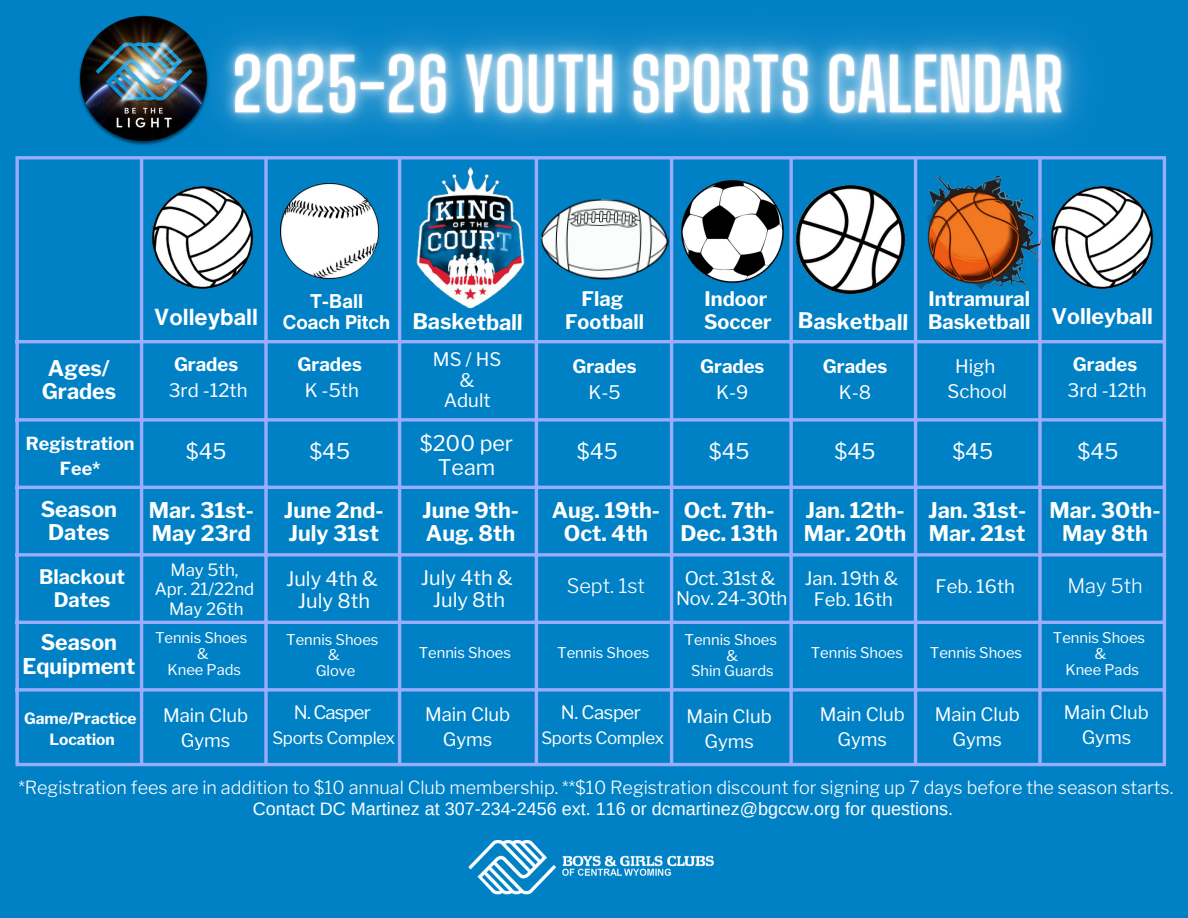
<style>
.page{position:relative;width:1188px;height:918px;background:#0081c6}
.page>*{position:absolute;margin:0;border:0;box-sizing:border-box;transform-origin:0 0}
.t1{font:700 22.65px "Helvetica Now Text";color:#fff}
.t2{font:700 21.45px/23.7px "Libre Franklin";color:#fff}
.t3{font:21.45px/23.7px "Libre Franklin";color:#fff;text-align:center}
.t4{font:700 19.95px/22.5px "Libre Franklin";color:#fff}
.t5{font:19.95px/22.5px "Libre Franklin";color:#fff;text-align:center}
.t6{font:300 19.95px "Libre Franklin";color:#fff}
.t7{font:700 19.8px/22.5px "Libre Franklin";color:#fff;text-align:center}
.t8{font:700 19.35px/21.3px "Helvetica Now Text";color:#fff;text-align:center}
.t9{font:18.6px/25.8px "Libre Franklin";color:#fff}
.t10{font:700 18.6px/25.8px "Libre Franklin";color:#fff;text-align:center}
.t11{font:18.6px/20.2px "Libre Franklin";letter-spacing:-.025em;color:#fff;text-align:center}
.t12{font:18.45px/24.8px "Libre Franklin";color:#fff;text-align:center}
.t13{font:300 18px "Libre Franklin";color:#fff}
.t14{font:18px "Arimo";color:#fff}
.t15{font:700 18px/24.8px "Libre Franklin";color:#fff;text-align:center}
.t16{font:16.95px "Libre Franklin";letter-spacing:-.02em;color:#fff}
.t17{font:16.8px "Libre Franklin";color:#fff}
.t18{font:700 15.45px "Libre Franklin";color:#fff}
.t19{font:14.7px "Libre Franklin";color:#fff}
.s1{font-weight:400}
.s2{font-weight:700}
</style>
<div class="page">
<svg style="left:15px;top:160px;width:4px;height:603px;background:#81a5f6"></svg>
<hr style="left:140px;top:160px;width:3px;height:603px;background:#99acff">
<svg style="left:264px;top:210px;width:4px;height:553px;background:#81a5f6"></svg>
<hr style="left:398px;top:160px;width:3px;height:603px;background:#99acff">
<hr style="left:535px;top:160px;width:3px;height:603px;background:#99acff">
<hr style="left:670px;top:160px;width:3px;height:603px;background:#99acff">
<svg style="left:789px;top:210px;width:4px;height:553px;background:#81a5f6"></svg>
<hr style="left:914px;top:160px;width:3px;height:603px;background:#99acff">
<svg style="left:1038px;top:295px;width:4px;height:468px;background:#81a5f6"></svg>
<hr style="left:1163px;top:160px;width:3px;height:603px;background:#99acff">
<svg style="left:15px;top:156px;width:1151px;height:4px"></svg>
<hr style="left:15px;top:340px;width:1151px;height:3px;background:#99acff">
<svg style="left:15px;top:418px;width:1148px;height:4px;background:#82a5f6"></svg>
<hr style="left:15px;top:486px;width:1151px;height:3px;background:#99acff">
<svg style="left:15px;top:553px;width:1148px;height:4px;background:#82a5f6"></svg>
<hr style="left:15px;top:621px;width:1151px;height:3px;background:#99acff">
<svg style="left:15px;top:688px;width:1148px;height:4px;background:#82a5f6"></svg>
<hr style="left:15px;top:763px;width:1151px;height:3px;background:#99acff">
<img style="left:468px;top:840px;width:246px;height:55px">
<img style="left:152px;top:210px;width:102px;height:79px">
<img style="left:281px;top:210px;width:98px;height:69px">
<img style="left:1051px;top:210px;width:102px;height:79px">
<img style="left:913px;top:210px;width:131px;height:85px">
<img style="left:397px;top:210px;width:142px;height:106px">
<img style="left:681px;top:210px;width:103px;height:73px">
<img style="left:797px;top:210px;width:108px;height:83px">
<img style="left:541px;top:210px;width:129px;height:71px">
<img style="left:78px;top:15px;width:72px;height:130px">
<img style="left:150px;top:16px;width:996px;height:194px">
<h4 class="t4" style="left:565px;top:288px;width:80px;text-align:center">Flag<br>Football</h4>
<h4 class="t10" style="left:572px;top:354px;width:66px">Grades<br><span class="s1">K-5</span></h4>
<p class="t4" style="left:704px;top:288px;width:69px">Indoor<br>Soccer</p>
<h5 class="t4" style="left:928px;top:288px;width:104px">Intramural<br>Basketball</h5>
<h3 class="t8" style="left:283px;top:290px;width:109px">T-Ball<br>Coach Pitch</h3>
<h3 class="t10" style="left:298px;top:352px;width:66px">Grades<br><span class="s1">K -5th</span></h3>
<p class="t2" style="left:1052px;top:305px;width:103px">Volleyball</p>
<h3 class="t1" style="left:154px;top:299px;width:105px">Volleyball</h3>
<h5 class="t2" style="left:798px;top:309px;width:112px;rotate:1deg">Basketball</h5>
<h5 class="t2" style="left:413px;top:309px;width:112px;rotate:1deg">Basketball</h5>
<h2 class="t9" style="left:433px;top:350px;width:70px;line-height:20.2px;text-align:center">MS/HS &amp;<br>Adult</h2>
<h2 class="t3" style="left:420px;top:432px;width:95px">$200 per<br>Team</h2>
<p class="t9" style="left:169px;top:352px;width:80px"><span class="s2">Grades<br></span>3rd -12th</p>
<h5 class="t9" style="left:1068px;top:352px;width:80px"><span class="s2">Grades<br></span>3rd -12th</h5>
<h3 class="t9" style="left:948px;top:353px;width:61px;text-align:center">High<br>School</h3>
<h5 class="t10" style="left:700px;top:354px;width:66px">Grades<br><span class="s1">K-9</span></h5>
<h5 class="t10" style="left:823px;top:354px;width:66px">Grades<br><span class="s1">K-8</span></h5>
<p class="t2" style="left:42px;top:356px;width:76px">Ages/<br>Grades</p>
<p class="t15" style="left:26px;top:431px;width:110px">Registration<br>Fee*</p>
<h4 class="t3" style="left:1078px;top:440px;width:42px">$45</h4>
<h3 class="t3" style="left:186px;top:440px;width:42px">$45</h3>
<p class="t3" style="left:309px;top:440px;width:42px">$45</p>
<h5 class="t3" style="left:577px;top:440px;width:42px">$45</h5>
<h5 class="t3" style="left:709px;top:440px;width:42px">$45</h5>
<h5 class="t3" style="left:835px;top:440px;width:42px">$45</h5>
<h3 class="t3" style="left:952px;top:440px;width:42px">$45</h3>
<p class="t2" style="left:41px;top:497px;width:78px;text-align:center">Season<br>Dates</p>
<h2 class="t7" style="left:39px;top:566px;width:87px">Blackout<br>Dates</h2>
<h4 class="t2" style="left:22px;top:631px;width:114px;text-align:center">Season<br>Equipment</h4>
<p class="t18" style="left:24px;top:709px;width:114px">Game/Practice</p>
<p class="t18" style="left:49px;top:730px;width:67px">Location</p>
<h2 class="t2" style="left:149px;top:498px;width:107px">Mar. 31st-<br>May 23rd</h2>
<h2 class="t17" style="left:171px;top:560px;width:69px">May 5th,</h2>
<h2 class="t17" style="left:155px;top:579px;width:101px">Apr. 21/22nd</h2>
<h2 class="t17" style="left:169px;top:598px;width:76px">May 26th</h2>
<h5 class="t19" style="left:155px;top:629px;width:94px">Tennis Shoes</h5>
<h5 class="t19" style="left:197px;top:645px;width:13px">&amp;</h5>
<p class="t19" style="left:167px;top:660px;width:75px">Knee Pads</p>
<p class="t12" style="left:163px;top:703px;width:87px">Main Club<br>Gyms</p>
<p class="t2" style="left:284px;top:498px;width:101px">June 2nd-<br>July 31st</p>
<h4 class="t2" style="left:422px;top:498px;width:98px">June 9th-<br>Aug. 8th</h4>
<h2 class="t5" style="left:286px;top:567px;width:93px">July 4th &amp;<br>July 8th</h2>
<h2 class="t5" style="left:421px;top:566px;width:93px">July 4th &amp;<br>July 8th</h2>
<p class="t19" style="left:286px;top:630px;width:94px">Tennis Shoes</p>
<p class="t19" style="left:328px;top:646px;width:13px">&amp;</p>
<p class="t19" style="left:316px;top:662px;width:41px">Glove</p>
<h2 class="t19" style="left:419px;top:644px;width:94px">Tennis Shoes</h2>
<h2 class="t2" style="left:552px;top:498px;width:110px;text-align:center">Aug. 19th-<br>Oct. 4th</h2>
<h5 class="t2" style="left:680px;top:498px;width:99px">Oct. 7th-<br>Dec. 13th</h5>
<h6 class="t2" style="left:804px;top:498px;width:104px">Jan. 12th-<br>Mar. 20th</h6>
<p class="t6" style="left:567px;top:573px;width:80px">Sept. 1st</p>
<h5 class="t11" style="left:676px;top:568px;width:113px">Oct. 31st &amp;<br>Nov. 24-30th</h5>
<h5 class="t12" style="left:805px;top:569px;width:95px;line-height:20.2px">Jan. 19th &amp;<br>Feb. 16th</h5>
<h3 class="t2" style="left:928px;top:498px;width:100px">Jan. 31st-<br>Mar. 21st</h3>
<p class="t2" style="left:1050px;top:498px;width:112px;text-align:center">Mar. 30th-<br>May 8th</p>
<p class="t12" style="left:936px;top:574px;width:81px">Feb. 16th</p>
<p class="t6" style="left:1067px;top:574px;width:77px">May 5th</p>
<p class="t19" style="left:685px;top:631px;width:94px">Tennis Shoes</p>
<p class="t19" style="left:727px;top:647px;width:13px">&amp;</p>
<p class="t19" style="left:691px;top:662px;width:84px">Shin Guards</p>
<p class="t19" style="left:557px;top:644px;width:94px">Tennis Shoes</p>
<p class="t19" style="left:811px;top:644px;width:94px">Tennis Shoes</p>
<p class="t19" style="left:930px;top:644px;width:94px">Tennis Shoes</p>
<p class="t19" style="left:1053px;top:629px;width:94px">Tennis Shoes</p>
<p class="t19" style="left:1095px;top:645px;width:13px">&amp;</p>
<p class="t19" style="left:1065px;top:660px;width:75px">Knee Pads</p>
<p class="t12" style="left:294px;top:700px;width:78px">N. Casper</p>
<p class="t16" style="left:272px;top:728px;width:124px">Sports Complex</p>
<h2 class="t12" style="left:561px;top:700px;width:82px">N. Casper</h2>
<h2 class="t16" style="left:541px;top:727px;width:124px">Sports Complex</h2>
<h5 class="t12" style="left:820px;top:702px;width:87px">Main Club<br>Gyms</h5>
<h5 class="t12" style="left:1064px;top:700px;width:87px">Main Club<br>Gyms</h5>
<h5 class="t12" style="left:425px;top:702px;width:87px">Main Club<br>Gyms</h5>
<h5 class="t12" style="left:687px;top:704px;width:87px">Main Club<br>Gyms</h5>
<h5 class="t12" style="left:935px;top:702px;width:87px">Main Club<br>Gyms</h5>
<h3 class="t13" style="left:18px;top:776px;width:1156px">*Registration fees are in addition to $10 annual Club membership. **$10 Registration discount for signing up 7 days before the season starts.</h3>
<p class="t14" style="left:253px;top:798px;width:702px">Contact DC Martinez at 307-234-2456 ext. 116 or dcmartinez@bgccw.org for questions.</p>
</div>
